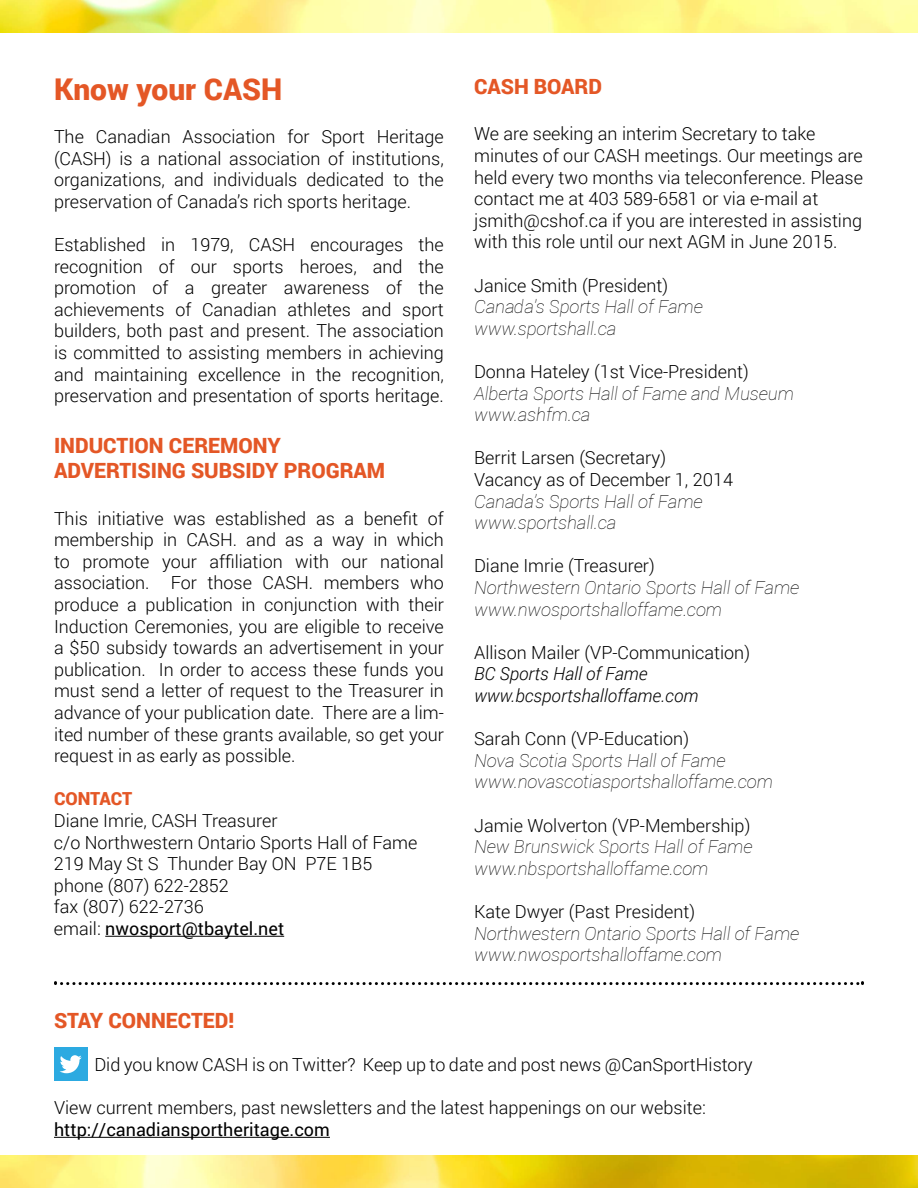
<style>
.page{position:relative;width:918px;height:1188px;background:#fff}
.page>*{position:absolute;margin:0;border:0;box-sizing:border-box;transform-origin:0 0}
.t1{font:900 30px "Roboto";color:#e45726}
.t2{font:900 21px/25.2px "Roboto";color:#e45726}
.t3{font:300 18px/21.6px "Roboto";color:#000;text-align:justify}
.t4{font:italic 100 18px/21.6px "Roboto";color:#000}
.t5{font:italic 300 18px/21.6px "Roboto";color:#000}
.t6{font:18px "Roboto";color:#000}
.t7{font:900 18px "Roboto";letter-spacing:-.005em;color:#e45726}
.s1{font-weight:400}
</style>
<div class="page">
<img style="left:0;top:1156px;width:918px;height:32px">
<img style="left:0;top:0;width:918px;height:32px">
<hr style="left:105px;top:936px;width:179px;height:1px;background:#000">
<div style="left:54px;top:1048px;width:33px;height:33px;background:#2caae1"></div>
<svg style="left:60px;top:1055px;width:22px;height:18px"></svg>
<svg style="left:56px;top:982px;width:807px;height:3px"></svg>
<hr style="left:54px;top:1137px;width:276px;height:1px;background:#000">
<h1 class="t1" style="left:54px;top:68px;width:230px">KNOW YOUR CASH</h1>
<p class="t3" style="left:54px;top:125px;width:391px">The Canadian Association for Sport Heritage (CASH) is a national association of institutions, organizations, and individuals dedicated to the preservation of Canada’s rich sports heritage.</p>
<p class="t3" style="left:54px;top:233px;width:391px">Established in 1979, CASH encourages the recognition of our sports heroes, and the promotion of a greater awareness of the achievements of Canadian athletes and sport builders, both past and present. The association is committed to assisting members in achieving and maintaining excellence in the recognition, preservation and presentation of sports heritage.</p>
<p class="t2" style="left:54px;top:432px;width:333px">INDUCTION CEREMONY<br>ADVERTISING SUBSIDY PROGRAM</p>
<p class="t3" style="left:54px;top:507px;width:391px">This initiative was established as a benefit of membership in CASH. and as a way in which to promote your affiliation with our national association. For those CASH. members who produce a publication in conjunction with their Induction Ceremonies, you are eligible to receive a $50 subsidy towards an advertisement in your publication. In order to access these funds you must send a letter of request to the Treasurer in advance of your publication date. There are a lim&shy;ited number of these grants available, so get your request in as early as possible.</p>
<p class="t7" style="left:54px;top:786px;width:80px">CONTACT</p>
<p class="t3" style="left:54px;top:809px;width:365px;text-align:left">Diane Imrie, CASH Treasurer<br>c/o Northwestern Ontario Sports Hall of Fame<br>219 May St S Thunder Bay ON P7E 1B5 phone (807) 622-2852<br>fax (807) 622-2736<br>email: <span class="s1">nwosport@tbaytel.net</span></p>
<p class="t2" style="left:474px;top:73px;width:102px">CASH BOARD</p>
<p class="t3" style="left:474px;top:123px;width:390px;text-align:left">We are seeking an interim Secretary to take minutes of our CASH meetings. Our meetings are held every two months via teleconference. Please contact me at 403 589-6581 or via e-mail at jsmith@cshof.ca if you are interested in assisting with this role until our next AGM in June 2015.</p>
<p class="t3" style="left:474px;top:274px;width:196px">Janice Smith (President)</p>
<p class="t4" style="left:474px;top:295px;width:230px">Canada's Sports Hall of Fame www.sportshall.ca</p>
<p class="t3" style="left:474px;top:360px;width:276px">Donna Hateley (1st Vice-President)</p>
<p class="t4" style="left:474px;top:382px;width:321px">Alberta Sports Hall of Fame and Museum www.ashfm.ca</p>
<p class="t3" style="left:474px;top:447px;width:261px">Berrit Larsen (Secretary)<br>Vacancy as of December 1, 2014</p>
<p class="t4" style="left:474px;top:490px;width:230px">Canada’s Sports Hall of Fame www.sportshall.ca</p>
<p class="t3" style="left:474px;top:555px;width:182px">Diane Imrie (Treasurer)</p>
<p class="t4" style="left:474px;top:576px;width:327px">Northwestern Ontario Sports Hall of Fame www.nwosportshalloffame.com</p>
<p class="t3" style="left:474px;top:641px;width:277px">Allison Mailer (VP-Communication)</p>
<p class="t5" style="left:474px;top:663px;width:226px">BC Sports Hall of Fame www.bcsportshalloffame.com</p>
<p class="t3" style="left:474px;top:727px;width:216px">Sarah Conn (VP-Education)</p>
<p class="t4" style="left:474px;top:749px;width:300px">Nova Scotia Sports Hall of Fame www.novascotiasportshalloffame.com</p>
<p class="t3" style="left:474px;top:814px;width:278px">Jamie Wolverton (VP-Membership)</p>
<p class="t4" style="left:474px;top:835px;width:280px">New Brunswick Sports Hall of Fame www.nbsportshalloffame.com</p>
<p class="t3" style="left:474px;top:900px;width:223px">Kate Dwyer (Past President)</p>
<p class="t4" style="left:474px;top:922px;width:327px">Northwestern Ontario Sports Hall of Fame www.nwosportshalloffame.com</p>
<p class="t2" style="left:54px;top:1007px;width:182px">STAY CONNECTED!</p>
<p class="t3" style="left:94px;top:1053px;width:660px">Did you know CASH is on Twitter? Keep up to date and post news @CanSportHistory</p>
<p class="t3" style="left:54px;top:1097px;width:653px">View current members, past newsletters and the latest happenings on our website:</p>
<p class="t6" style="left:54px;top:1117px;width:277px">http://canadiansportheritage.com</p>
</div>
